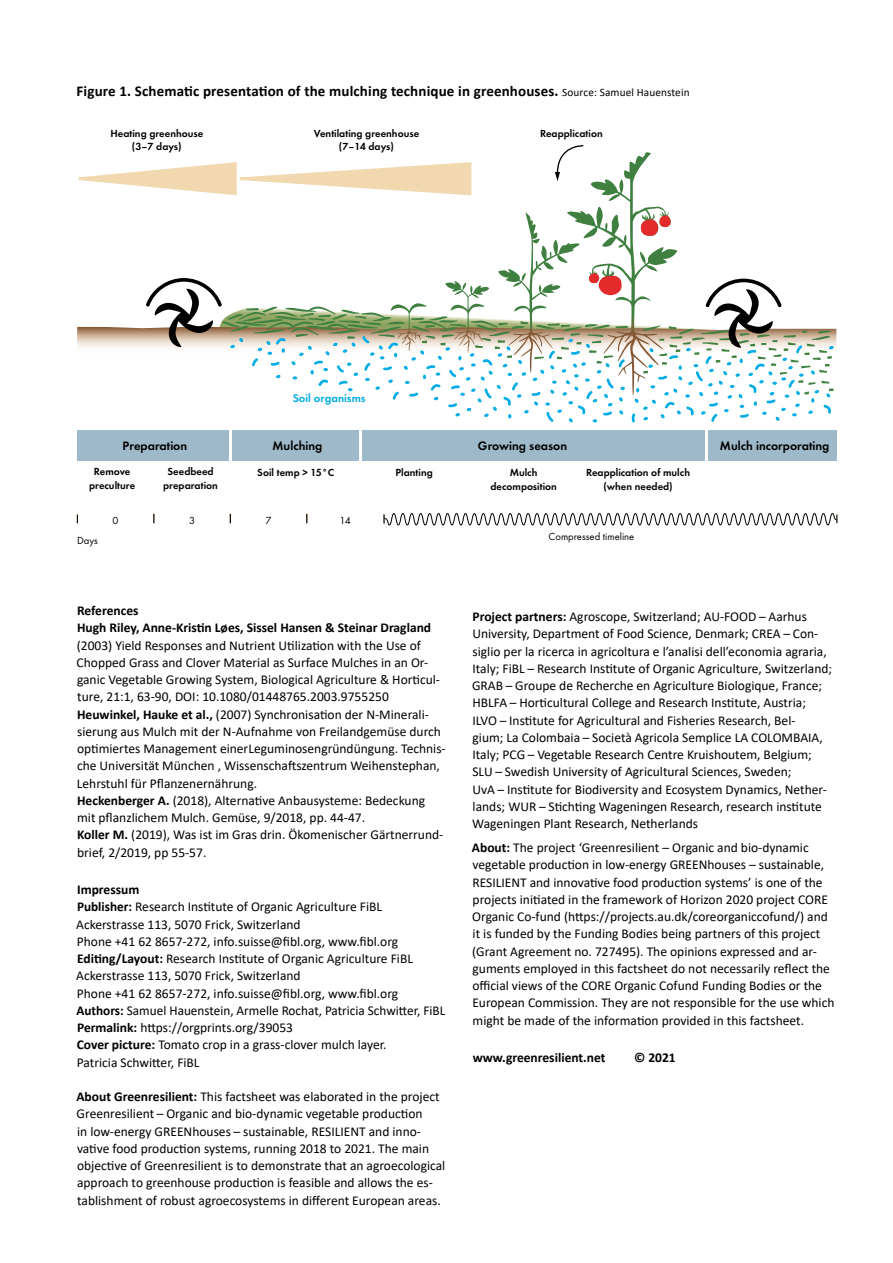
<style>
.page{position:relative;width:893px;height:1263px;background:#fff}
.page>*{position:absolute;margin:0;border:0;box-sizing:border-box;transform-origin:0 0}
.t1{font:700 15px "Calibri";letter-spacing:.01em;color:#000}
.t2{font:13.5px/17.2px "Calibri";color:#000}
.t3{font:700 13.5px/17.2px "Calibri";color:#000}
.t4{font:600 12.75px "Function Pro";color:#000}
.t5{font:600 11.7px "Function Pro";color:#00ace5}
.t6{font:600 10.65px/13.4px "Function Pro";color:#000;text-align:center}
.t7{font:10.65px "Function Pro";color:#000}
.s1{font-weight:400;font-size:11.25px}
.s2{font-weight:700}
</style>
<div class="page">
<div style="left:77px;top:431px;width:152px;height:30px;background:#9ebaca"></div>
<div style="left:233px;top:431px;width:126px;height:30px;background:#9ebaca"></div>
<div style="left:363px;top:431px;width:342px;height:30px;background:#9ebaca"></div>
<div style="left:709px;top:431px;width:128px;height:30px;background:#9ebaca"></div>
<svg style="left:153px;top:514px;width:2px;height:9px"></svg>
<svg style="left:383px;top:513px;width:454px;height:13px"></svg>
<svg style="left:77px;top:145px;width:759px;height:278px"></svg>
<p class="t1" style="left:77px;top:80px;width:615px">Figure 1. Schematic presentation of the mulching technique in greenhouses. <span class="s1">Source: Samuel Hauenstein</span></p>
<p class="t6" style="left:110px;top:127px;width:94px">Heating greenhouse (3–7 days)</p>
<p class="t6" style="left:314px;top:127px;width:107px">Ventilating greenhouse (7–14 days)</p>
<p class="t6" style="left:540px;top:127px;width:64px">Reapplication</p>
<p class="t5" style="left:293px;top:391px;width:74px">Soil organisms</p>
<p class="t4" style="left:123px;top:438px;width:66px">Preparation</p>
<p class="t4" style="left:273px;top:438px;width:51px">Mulching</p>
<p class="t4" style="left:478px;top:438px;width:91px">Growing season</p>
<p class="t4" style="left:720px;top:438px;width:111px">Mulch incorporating</p>
<p class="t6" style="left:89px;top:465px;width:48px">Remove preculture</p>
<p class="t6" style="left:163px;top:465px;width:56px">Seedbeed preparation</p>
<p class="t6" style="left:257px;top:466px;width:79px">Soil temp &gt; 15°C</p>
<p class="t6" style="left:395px;top:466px;width:39px">Planting</p>
<p class="t6" style="left:490px;top:466px;width:68px">Mulch decomposition</p>
<p class="t6" style="left:586px;top:466px;width:106px">Reapplication of mulch (when needed)</p>
<p class="t7" style="left:77px;top:534px;width:22px">Days</p>
<p class="t7" style="left:113px;top:514px;width:8px">0</p>
<p class="t7" style="left:189px;top:514px;width:8px">3</p>
<p class="t7" style="left:266px;top:514px;width:8px">7</p>
<p class="t7" style="left:339px;top:514px;width:13px">14</p>
<p class="t3" style="left:77px;top:602px;width:356px">References<br>Hugh Riley, Anne-Kristin Løes, Sissel Hansen &amp; Steinar Dragland</p>
<p class="t2" style="left:77px;top:636px;width:371px">(2003) Yield Responses and Nutrient Utilization with the Use of Chopped Grass and Clover Material as Surface Mulches in an Or&shy;ganic Vegetable Growing System, Biological Agriculture &amp; Horticul&shy;ture, 21:1, 63-90, DOI: 10.1080/01448765.2003.9755250<br><span class="s2">Heuwinkel, Hauke et al.,</span> (2007) Synchronisation der N-Minerali&shy;sierung aus Mulch mit der N-Aufnahme von Freilandgemüse durch optimiertes Management einerLeguminosengründüngung. Technis&shy;che Universität München , Wissenschaftszentrum Weihenstephan, Lehrstuhl für Pflanzenernährung.<br><span class="s2">Heckenberger A.</span> (2018), Alternative Anbausysteme: Bedeckung mit pflanzlichem Mulch. Gemüse, 9/2018, pp. 44-47.<br><span class="s2">Koller M.</span> (2019), Was ist im Gras drin. Ökomenischer Gärtnerrund&shy;brief, 2/2019, pp 55-57.</p>
<p class="t2" style="left:76px;top:881px;width:371px"><span class="s2">Impressum<br>Publisher:</span> Research Institute of Organic Agriculture FiBL Ackerstrasse 113, 5070 Frick, Switzerland<br>Phone +41 62 8657-272, info.suisse@fibl.org, www.fibl.org <span class="s2">Editing/Layout:</span> Research Institute of Organic Agriculture FiBL Ackerstrasse 113, 5070 Frick, Switzerland<br>Phone +41 62 8657-272, info.suisse@fibl.org, www.fibl.org <span class="s2">Authors:</span> Samuel Hauenstein, Armelle Rochat, Patricia Schwitter, FiBL <span class="s2">Permalink:</span> https://orgprints.org/39053<br><span class="s2">Cover picture:</span> Tomato crop in a grass-clover mulch layer.<br>Patricia Schwitter, FiBL</p>
<p class="t2" style="left:76px;top:1088px;width:370px"><span class="s2">About Greenresilient:</span> This factsheet was elaborated in the project Greenresilient – Organic and bio-dynamic vegetable production<br>in low-energy GREENhouses – sustainable, RESILIENT and inno&shy;vative food production systems, running 2018 to 2021. The main objective of Greenresilient is to demonstrate that an agroecological approach to greenhouse production is feasible and allows the es&shy;tablishment of robust agroecosystems in different European areas.</p>
<p class="t7" style="left:549px;top:530px;width:87px">Compressed timeline</p>
<p class="t2" style="left:472px;top:608px;width:362px"><span class="s2">Project partners:</span> Agroscope, Switzerland; AU-FOOD – Aarhus University, Department of Food Science, Denmark; CREA – Con&shy;siglio per la ricerca in agricoltura e l’analisi dell’economia agraria, Italy; FiBL – Research Institute of Organic Agriculture, Switzerland; GRAB – Groupe de Recherche en Agriculture Biologique, France; HBLFA – Horticultural College and Research Institute, Austria; ILVO – Institute for Agricultural and Fisheries Research, Bel-<br>gium; La Colombaia – Società Agricola Semplice LA COLOMBAIA, Italy; PCG – Vegetable Research Centre Kruishoutem, Belgium; SLU – Swedish University of Agricultural Sciences, Sweden;<br>UvA – Institute for Biodiversity and Ecosystem Dynamics, Nether&shy;lands; WUR – Stichting Wageningen Research, research institute Wageningen Plant Research, Netherlands</p>
<p class="t2" style="left:472px;top:839px;width:364px"><span class="s2">About:</span> The project ‘Greenresilient – Organic and bio-dynamic vegetable production in low-energy GREENhouses – sustainable, RESILIENT and innovative food production systems’ is one of the projects initiated in the framework of Horizon 2020 project CORE Organic Co-fund (https://projects.au.dk/coreorganiccofund/) and it is funded by the Funding Bodies being partners of this project (Grant Agreement no. 727495). The opinions expressed and ar&shy;guments employed in this factsheet do not necessarily reflect the official views of the CORE Organic Cofund Funding Bodies or the European Commission. They are not responsible for the use which might be made of the information provided in this factsheet.</p>
<p class="t3" style="left:473px;top:1049px;width:134px">www.greenresilient.net</p>
<p class="t3" style="left:634px;top:1049px;width:43px">© 2021</p>
</div>
